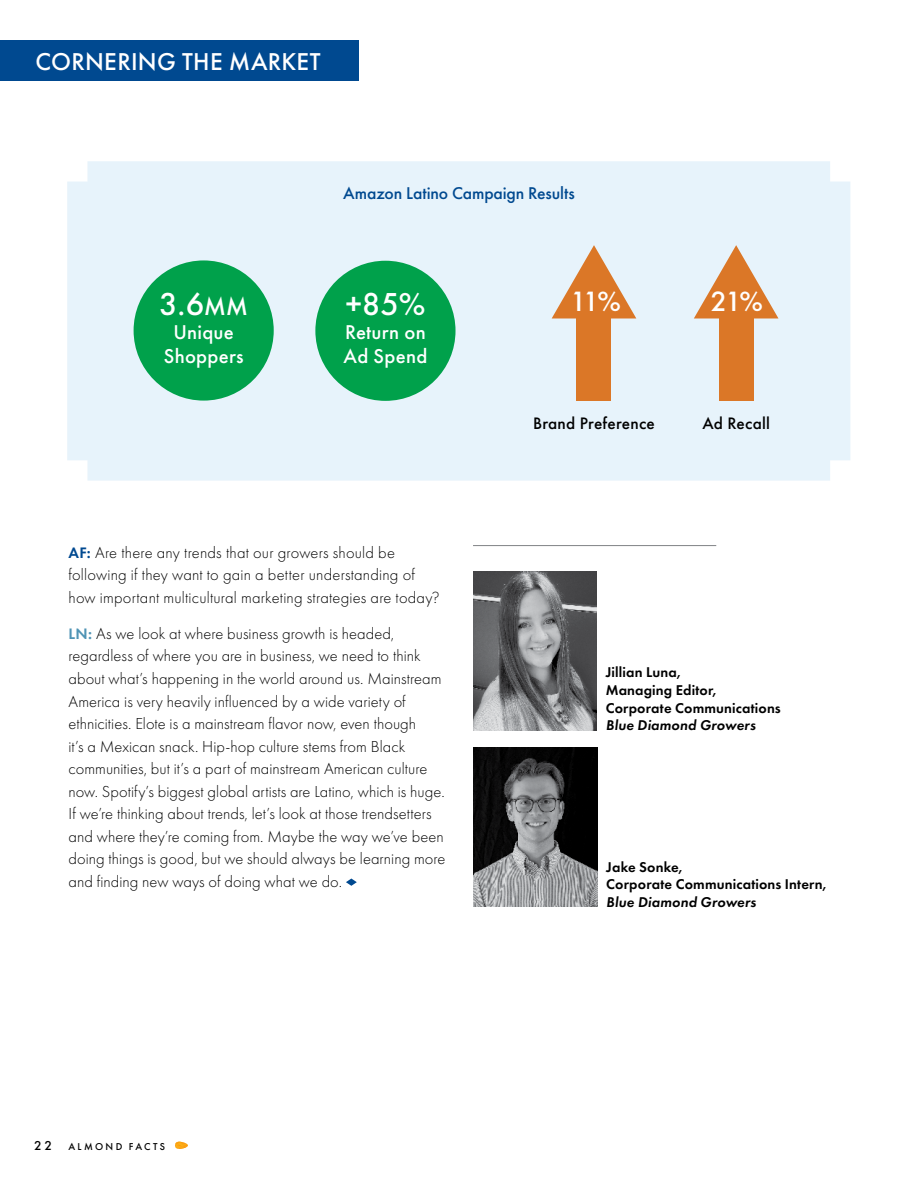
<style>
.page{position:relative;width:918px;height:1188px;background:#fff}
.page>*{position:absolute;margin:0;border:0;box-sizing:border-box;transform-origin:0 0}
.t1{font:500 33px "Futura PT";color:#fff}
.t2{font:500 28.95px "Futura PT";color:#fff}
.t3{font:500 25.2px "Futura PT";letter-spacing:.015em;color:#fff}
.t4{font:500 20.7px/23.9px "Futura PT";letter-spacing:.01em;color:#fff;text-align:center}
.t5{font:500 17.7px "Futura PT";letter-spacing:-.005em;color:#004990}
.t6{font:500 17.25px "Futura PT";letter-spacing:.015em;color:#000}
.t7{font:300 16.5px/22.5px "Futura PT";letter-spacing:.005em;color:#000}
.t8{font:600 14.7px/17.7px "Futura PT";letter-spacing:.01em;color:#000}
.t9{font:500 10.35px "Futura PT";letter-spacing:.225em;color:#000}
.s1{font-size:26.1px}
.s2{font-weight:600;font-size:15.75px;color:#004990}
.s3{font-family:"Neutra Text"}
.s4{font-weight:600;font-size:15.75px;color:#4f94b5}
.s5{font-size:13.35px}
.s6{font-style:italic}
</style>
<div class="page">
<div style="left:0;top:40px;width:358px;height:41px;background:#004990"></div>
<div style="left:67px;top:161px;width:783px;height:320px;background:#e7f3fb"></div>
<div style="left:134px;top:260px;width:140px;height:141px;background:#00a14b;border-radius:50%"></div>
<div style="left:315px;top:261px;width:141px;height:140px;background:#00a14b;border-radius:50%"></div>
<svg style="left:552px;top:245px;width:84px;height:73px;background:#e1bb9c"></svg>
<div style="left:577px;top:300px;width:34px;height:101px;background:#db7727"></div>
<svg style="left:694px;top:245px;width:85px;height:73px;background:#e1bc9e"></svg>
<div style="left:719px;top:300px;width:34px;height:101px;background:#db7727"></div>
<img style="left:473px;top:571px;width:124px;height:159px">
<hr style="left:473px;top:545px;width:243px;height:1px;background:#808285">
<img style="left:474px;top:748px;width:123px;height:159px">
<svg style="left:346px;top:879px;width:11px;height:7px"></svg>
<svg style="left:175px;top:1142px;width:13px;height:7px"></svg>
<h3 class="t3" style="left:36px;top:47px;width:287px">CORNERING THE MARKET</h3>
<h1 class="t1" style="left:159px;top:284px;width:90px">3.6<span class="s1">MM</span></h1>
<p class="t4" style="left:164px;top:320px;width:81px">Unique<br>Shoppers</p>
<h3 class="t5" style="left:343px;top:182px;width:233px">Amazon Latino Campaign Results</h3>
<h1 class="t1" style="left:345px;top:284px;width:82px">+85%</h1>
<p class="t4" style="left:344px;top:320px;width:85px;text-align:left">Return on<br>Ad Spend</p>
<h2 class="t2" style="left:570px;top:284px;width:52px">11%</h2>
<p class="t6" style="left:533px;top:413px;width:123px">Brand Preference</p>
<h2 class="t2" style="left:711px;top:284px;width:54px">21%</h2>
<p class="t6" style="left:702px;top:413px;width:69px">Ad Recall</p>
<p class="t7" style="left:69px;top:541px;width:373px"><span class="s2">AF:</span> Are there any trends that our growers should be following if they want to gain a better understanding of how important multicultural marketing strategies are today<span class="s3">?</span></p>
<p class="t7" style="left:69px;top:622px;width:379px"><span class="s4">LN:</span> As we look at where business growth is headed, regardless of where you are in business, we need to think about what’s happening in the world around us. Mainstream America is very heavily influenced by a wide variety of ethnicities. Elote is a mainstream flavor now, even though<br>it’s a Mexican snack. Hip-hop culture stems from Black communities, but it’s a part of mainstream American culture now. Spotify’s biggest global artists are Latino, which is huge.<br>If we’re thinking about trends, let’s look at those trendsetters and where they’re coming from. Maybe the way we’ve been doing things is good, but we should always be learning more and finding new ways of doing what we do.</p>
<p class="t9" style="left:34px;top:1140px;width:133px"><span class="s5">22</span> ALMOND FACTS</p>
<p class="t8" style="left:606px;top:663px;width:177px">Jillian Luna,<br>Managing Editor,<br>Corporate Communications<br><span class="s6">Blue Diamond Growers</span></p>
<p class="t8" style="left:606px;top:858px;width:222px">Jake Sonke,<br>Corporate Communications Intern,<br><span class="s6">Blue Diamond Growers</span></p>
</div>
